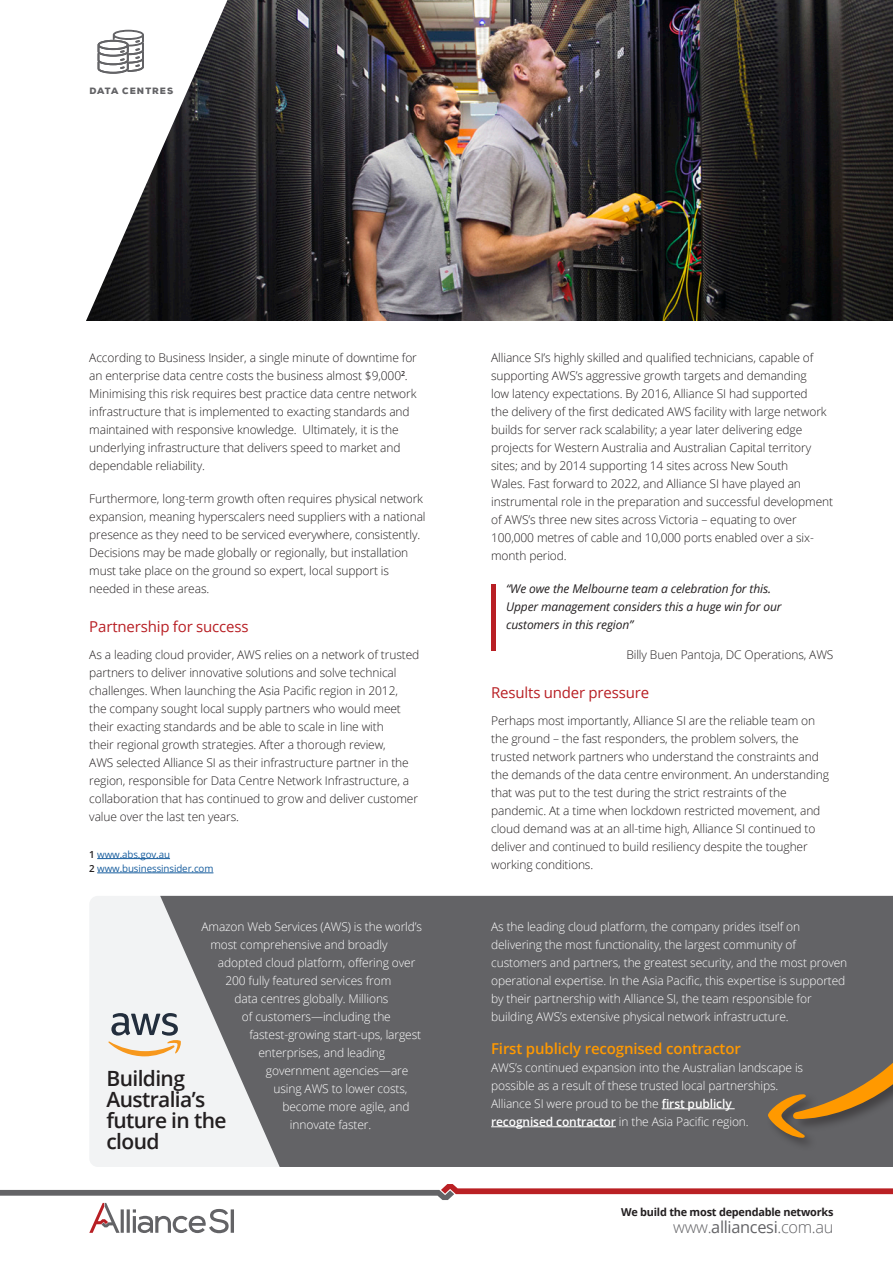
<style>
.page{position:relative;width:893px;height:1263px;background:#fff}
.page>*{position:absolute;margin:0;border:0;box-sizing:border-box;transform-origin:0 0}
.ASI_body{font:600 21px/21px "Open Sans";letter-spacing:-.03em;color:#231f20}
.t1{font:300 16.35px "Open Sans";letter-spacing:-.02em;color:#636366}
.ASI_subheading{font:15px "Open Sans";letter-spacing:-.01em;color:#b81f24}
.ASI_body-2{font:600 15px "Open Sans";letter-spacing:-.01em;color:#f90}
.ASI_body-3{font:300 12px/18px "Open Sans";letter-spacing:-.01em;color:#231f20}
.ASI_body-4{font:300 12px/18px "Open Sans";letter-spacing:-.01em;color:#fff}
.ASI_body-5{font:italic 12px/18px "Open Sans";letter-spacing:-.01em;color:#231f20}
.ASI_PulQuote_att{font:300 12px "Open Sans";letter-spacing:-.01em;color:#231f20}
.t2{font:700 10.95px "Open Sans";letter-spacing:-.02em;color:#231f20}
.ASI_intro{font:9.75px/14.2px "Open Sans";letter-spacing:-.01em;color:#175d9e}
.t3{font:900 9.15px "Nexa";letter-spacing:.115em;color:#636366}
.s1{font-weight:600;color:#231f20}
.s2{font-weight:600}
.s3{font-weight:400}
</style>
<div class="page">
<div style="left:90px;top:896px;width:70px;height:271px;background:#f2f3f4"></div>
<svg style="left:160px;top:896px;width:733px;height:271px;background:#6f6f72"></svg>
<svg style="left:0;top:1184px;width:893px;height:49px"></svg>
<img style="left:227px;top:0;width:666px;height:320px">
<svg style="left:86px;top:1px;width:141px;height:320px"></svg>
<svg style="left:97px;top:29px;width:47px;height:45px"></svg>
<div style="left:491px;top:584px;width:5px;height:66px;background:#b81f24"></div>
<hr style="left:662px;top:1108px;width:73px;height:1px;background:#fff">
<hr style="left:491px;top:1126px;width:125px;height:1px;background:#fff">
<svg style="left:108px;top:1013px;width:73px;height:43px"></svg>
<hr style="left:97px;top:858px;width:73px;height:1px;background:#175d9e">
<hr style="left:97px;top:872px;width:116px;height:1px;background:#175d9e">
<div style="left:766px;top:981px;width:127px;height:171px;background:#636366"></div>
<svg style="left:768px;top:1063px;width:125px;height:75px"></svg>
<p class="t3" style="left:89px;top:85px;width:85px">DATA CENTRES</p>
<p class="ASI_body-3" style="left:89px;top:349px;width:329px">According to Business Insider, a single minute of downtime for an enterprise data centre costs the business almost $9,000<sup>2</sup>.<br>Minimising this risk requires best practice data centre network infrastructure that is implemented to exacting standards and maintained with responsive knowledge. Ultimately, it is the underlying infrastructure that delivers speed to market and dependable reliability.</p>
<p class="ASI_body-3" style="left:89px;top:489px;width:338px">Furthermore, long-term growth often requires physical network expansion, meaning hyperscalers need suppliers with a national presence as they need to be serviced everywhere, consistently.<br>Decisions may be made globally or regionally, but installation must take place on the ground so expert, local support is needed in these areas.</p>
<p class="ASI_subheading" style="left:89px;top:616px;width:161px">Partnership for success</p>
<p class="ASI_body-3" style="left:89px;top:645px;width:331px">As a leading cloud provider, AWS relies on a network of trusted partners to deliver innovative solutions and solve technical challenges. When launching the Asia Pacific region in 2012,<br>the company sought local supply partners who would meet their exacting standards and be able to scale in line with<br>their regional growth strategies. After a thorough review,<br>AWS selected Alliance SI as their infrastructure partner in the region, responsible for Data Centre Network Infrastructure, a collaboration that has continued to grow and deliver customer value over the last ten years.</p>
<p class="ASI_intro" style="left:89px;top:847px;width:126px"><span class="s1">1</span> www.abs.gov.au<br><span class="s1">2</span> www.businessinsider.com</p>
<p class="ASI_body-4" style="left:201px;top:917px;width:222px">Amazon Web Services (AWS) is the world’s</p>
<p class="ASI_body-4" style="left:210px;top:935px;width:179px">most comprehensive and broadly</p>
<p class="ASI_body-4" style="left:218px;top:953px;width:199px">adopted cloud platform, offering over</p>
<p class="ASI_body-4" style="left:225px;top:971px;width:167px">200 fully featured services from</p>
<p class="ASI_body-4" style="left:234px;top:989px;width:156px">data centres globally. Millions</p>
<p class="ASI_body-4" style="left:242px;top:1007px;width:150px">of customers—including the</p>
<p class="ASI_body-4" style="left:249px;top:1025px;width:173px">fastest-growing start-ups, largest</p>
<p class="ASI_body-4" style="left:258px;top:1043px;width:128px">enterprises, and leading</p>
<p class="ASI_body-4" style="left:266px;top:1061px;width:144px">government agencies—are</p>
<p class="ASI_body-4" style="left:273px;top:1079px;width:136px">using AWS to lower costs,</p>
<p class="ASI_body-4" style="left:282px;top:1097px;width:129px">become more agile, and</p>
<p class="ASI_body-4" style="left:290px;top:1115px;width:83px">innovate faster.</p>
<p class="ASI_body" style="left:107px;top:1068px;width:121px">Building<br>Australia’s future in the cloud</p>
<p class="ASI_body-3" style="left:491px;top:349px;width:343px">Alliance SI’s highly skilled and qualified technicians, capable of supporting AWS’s aggressive growth targets and demanding<br>low latency expectations. By 2016, Alliance SI had supported<br>the delivery of the first dedicated AWS facility with large network builds for server rack scalability; a year later delivering edge projects for Western Australia and Australian Capital territory sites; and by 2014 supporting 14 sites across New South<br>Wales. Fast forward to 2022, and Alliance SI have played an instrumental role in the preparation and successful development of AWS’s three new sites across Victoria – equating to over 100,000 metres of cable and 10,000 ports enabled over a six&shy;month period.</p>
<p class="ASI_body-5" style="left:506px;top:579px;width:277px">“We owe the Melbourne team a celebration for this.<br>Upper management considers this a huge win for our customers in this region”</p>
<p class="ASI_PulQuote_att" style="left:626px;top:646px;width:209px">Billy Buen Pantoja, DC Operations, AWS</p>
<p class="ASI_subheading" style="left:491px;top:682px;width:160px">Results under pressure</p>
<p class="ASI_body-3" style="left:491px;top:711px;width:339px">Perhaps most importantly, Alliance SI are the reliable team on the ground – the fast responders, the problem solvers, the trusted network partners who understand the constraints and the demands of the data centre environment. An understanding that was put to the test during the strict restraints of the pandemic. At a time when lockdown restricted movement, and cloud demand was at an all-time high, Alliance SI continued to deliver and continued to build resiliency despite the tougher working conditions.</p>
<p class="ASI_body-4" style="left:491px;top:917px;width:358px">As the leading cloud platform, the company prides itself on delivering the most functionality, the largest community of customers and partners, the greatest security, and the most proven operational expertise. In the Asia Pacific, this expertise is supported by their partnership with Alliance SI, the team responsible for building AWS’s extensive physical network infrastructure.</p>
<p class="ASI_body-2" style="left:491px;top:1038px;width:251px">First publicly recognised contractor</p>
<p class="ASI_body-4" style="left:491px;top:1058px;width:314px">AWS’s continued expansion into the Australian landscape is possible as a result of these trusted local partnerships.<br>Alliance SI were proud to be the <span class="s2">first publicly<br>recognised contractor</span> in the Asia Pacific region.</p>
<p class="t2" style="left:621px;top:1205px;width:214px">We build the most dependable networks</p>
<p class="t1" style="left:673px;top:1215px;width:162px">www.<span class="s3">alliancesi</span>.com.au</p>
</div>
